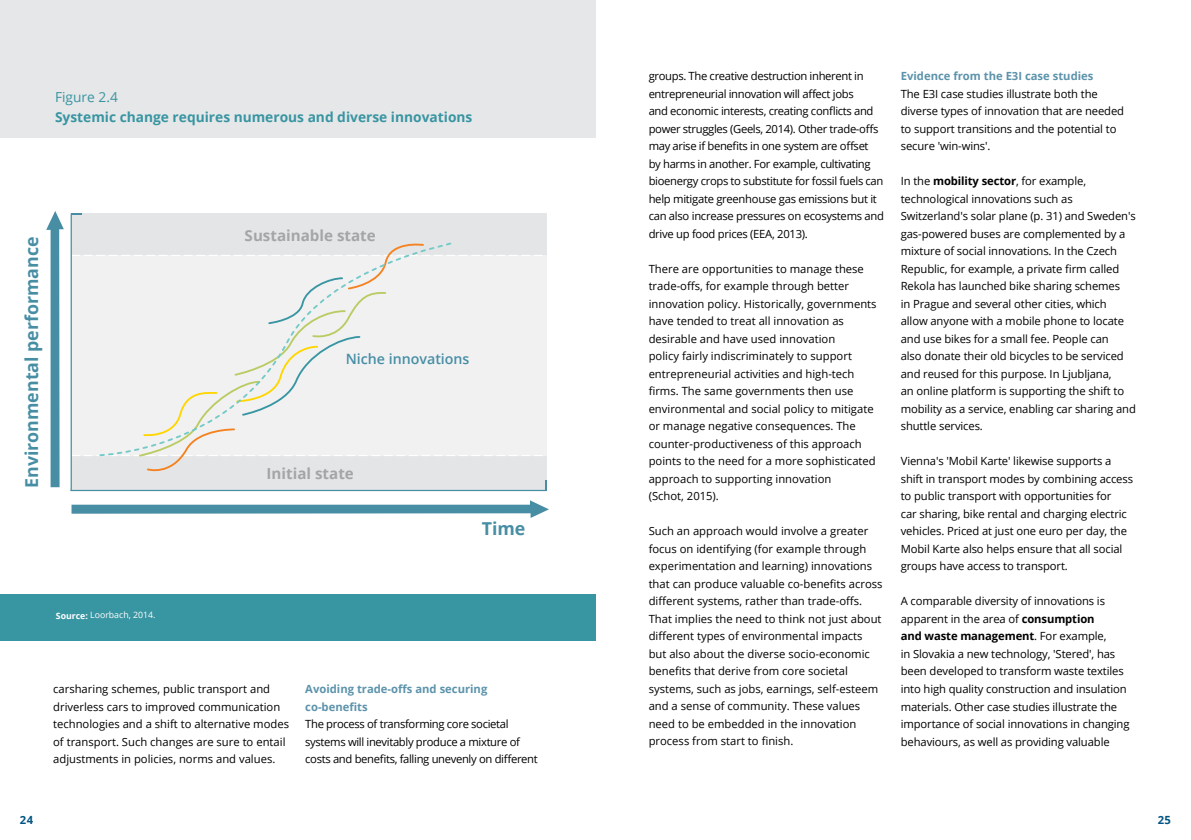
<style>
.page{position:relative;width:1191px;height:840px;background:#fff}
.page>*{position:absolute;margin:0;border:0;box-sizing:border-box;transform-origin:0 0}
.t1{font:700 17.75px "Open Sans";color:#478ea5}
.t2{font:700 15.12px "Open Sans";color:#a3a6a7}
.t3{font:600 14.25px "Open Sans";color:#478ea5}
.t4{font:700 13.75px "Open Sans";color:#3895a2}
.t5{font:13.75px "Open Sans";color:#3895a2}
.t6{font:11.25px/17.5px "Open Sans";letter-spacing:-.01em;color:#000}
.t7{font:11.25px/17.5px "Open Sans";letter-spacing:-.03em;color:#000}
.t8{font:700 11.25px/17.5px "Open Sans";color:#5c93ab}
.t9{font:700 11.25px "Open Sans";color:#005484}
.t10{font:8.75px "Open Sans";color:#fff}
.s1{font-weight:700}
</style>
<div class="page">
<div style="left:0;top:0;width:595px;height:137px;background:#e6e7e8"></div>
<div style="left:0;top:594px;width:595px;height:46px;background:#3895a2"></div>
<div style="left:71px;top:214px;width:475px;height:41px;background:#e4e5e6"></div>
<svg style="left:72px;top:500px;width:477px;height:18px"></svg>
<svg style="left:46px;top:211px;width:18px;height:276px"></svg>
<hr style="left:71px;top:214px;width:1px;height:276px;background:#478ea5">
<hr style="left:70px;top:490px;width:476px;height:1px;background:#478ea5">
<svg style="left:71px;top:238px;width:475px;height:252px"></svg>
<p class="t5" style="left:55px;top:88px;width:64px">Figure 2.4</p>
<p class="t4" style="left:55px;top:108px;width:419px">Systemic change requires numerous and diverse innovations</p>
<h1 class="t1" style="left:19px;top:488px;width:253px;rotate:-90deg">Environmental performance</h1>
<h2 class="t2" style="left:245px;top:225px;width:133px">Sustainable state</h2>
<p class="t3" style="left:346px;top:349px;width:125px">Niche innovations</p>
<h2 class="t2" style="left:266px;top:462px;width:89px">Initial state</h2>
<h1 class="t1" style="left:482px;top:515px;width:45px">Time</h1>
<p class="t10" style="left:56px;top:609px;width:101px"><span class="s1">Source:</span> Loorbach, 2014.</p>
<p class="t6" style="left:53px;top:680px;width:237px">carsharing schemes, public transport and driverless cars to improved communication technologies and a shift to alternative modes of transport. Such changes are sure to entail adjustments in policies, norms and values.</p>
<p class="t8" style="left:305px;top:680px;width:184px">Avoiding trade-offs and securing co‑benefits</p>
<p class="t7" style="left:305px;top:715px;width:234px">The process of transforming core societal systems will inevitably produce a mixture of costs and benefits, falling unevenly on different</p>
<p class="t7" style="left:648px;top:67px;width:237px">groups. The creative destruction inherent in entrepreneurial innovation will affect jobs<br>and economic interests, creating conflicts and power struggles (Geels, 2014). Other trade-offs may arise if benefits in one system are offset<br>by harms in another. For example, cultivating bioenergy crops to substitute for fossil fuels can help mitigate greenhouse gas emissions but it can also increase pressures on ecosystems and drive up food prices (EEA, 2013).</p>
<p class="t6" style="left:648px;top:259px;width:229px">There are opportunities to manage these trade-offs, for example through better innovation policy. Historically, governments have tended to treat all innovation as desirable and have used innovation<br>policy fairly indiscriminately to support entrepreneurial activities and high‑tech firms. The same governments then use environmental and social policy to mitigate or manage negative consequences. The counter‑productiveness of this approach points to the need for a more sophisticated approach to supporting innovation<br>(Schot, 2015).</p>
<p class="t6" style="left:648px;top:522px;width:235px">Such an approach would involve a greater focus on identifying (for example through experimentation and learning) innovations that can produce valuable co-benefits across different systems, rather than trade-offs.<br>That implies the need to think not just about different types of environmental impacts but also about the diverse socio-economic benefits that derive from core societal systems, such as jobs, earnings, self-esteem and a sense of community. These values need to be embedded in the innovation process from start to finish.</p>
<p class="t8" style="left:900px;top:67px;width:194px">Evidence from the E3I case studies</p>
<p class="t6" style="left:900px;top:85px;width:225px">The E3I case studies illustrate both the diverse types of innovation that are needed to support transitions and the potential to secure 'win-wins'.</p>
<p class="t6" style="left:900px;top:172px;width:237px">In the <span class="s1">mobility sector</span>, for example, technological innovations such as Switzerland's solar plane (p. 31) and Sweden's gas-powered buses are complemented by a mixture of social innovations. In the Czech Republic, for example, a private firm called Rekola has launched bike sharing schemes<br>in Prague and several other cities, which allow anyone with a mobile phone to locate and use bikes for a small fee. People can<br>also donate their old bicycles to be serviced and reused for this purpose. In Ljubljana,<br>an online platform is supporting the shift to mobility as a service, enabling car sharing and shuttle services.</p>
<p class="t6" style="left:900px;top:452px;width:234px">Vienna's 'Mobil Karte' likewise supports a shift in transport modes by combining access to public transport with opportunities for<br>car sharing, bike rental and charging electric vehicles. Priced at just one euro per day, the Mobil Karte also helps ensure that all social groups have access to transport.</p>
<p class="t6" style="left:900px;top:592px;width:230px">A comparable diversity of innovations is apparent in the area of <span class="s1">consumption<br>and waste management</span>. For example,<br>in Slovakia a new technology, 'Stered', has been developed to transform waste textiles into high quality construction and insulation materials. Other case studies illustrate the importance of social innovations in changing behaviours, as well as providing valuable</p>
<p class="t9" style="left:20px;top:812px;width:15px">24</p>
<p class="t9" style="left:1157px;top:812px;width:15px">25</p>
</div>
